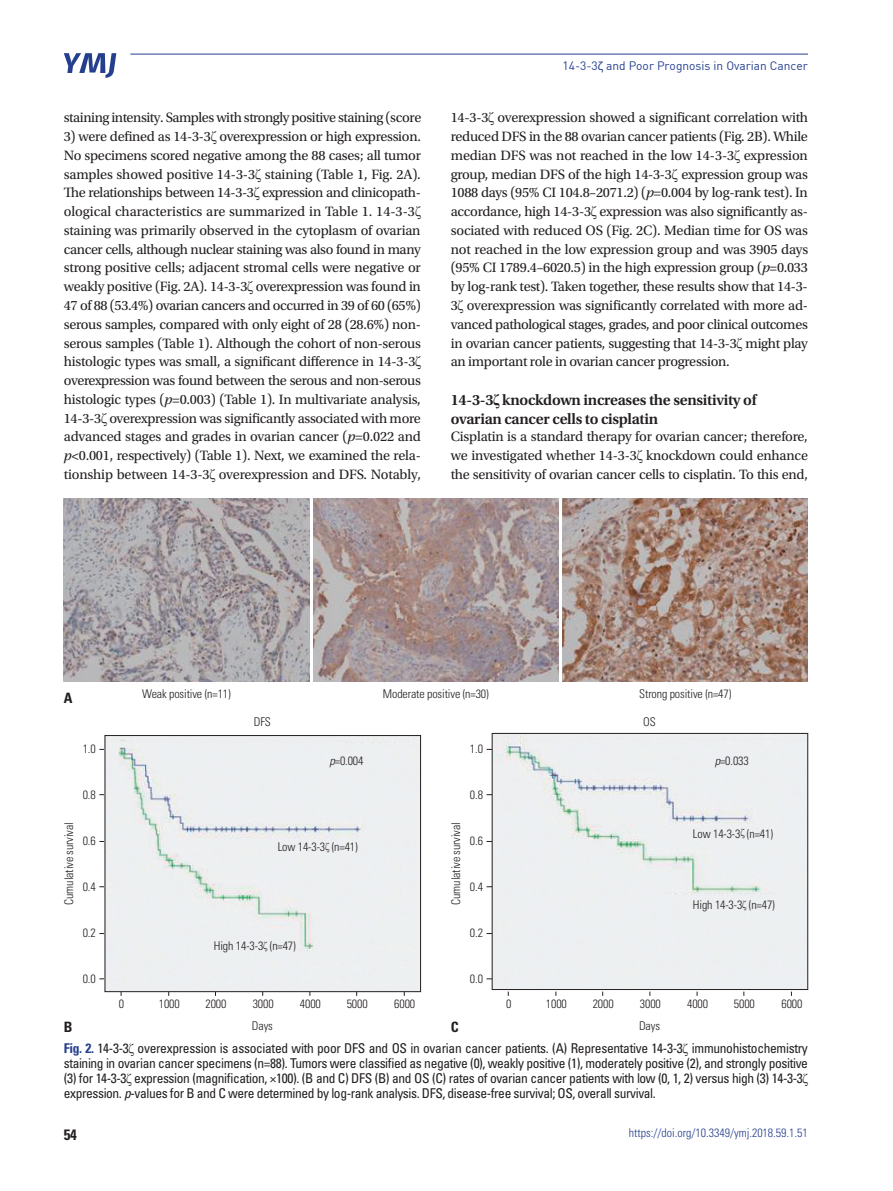
<style>
.page{position:relative;width:893px;height:1191px;background:#fff}
.page>*{position:absolute;margin:0;border:0;box-sizing:border-box;transform-origin:0 0}
._1_제목{font:600 15.75px "Utopia Std";letter-spacing:-.02em;color:#231f20}
.t1{font:700 condensed 15px "Univers LT Std";color:#231f20}
.본문{font:14.25px/18.8px "Utopia Std";letter-spacing:-.02em;color:#231f20;text-align:justify}
.본문1{font:14.25px/18.8px "Utopia Std";letter-spacing:-.02em;color:#231f20;text-align:justify}
.t2{font:700 condensed 14.25px "Univers LT Std";color:#231f20}
.사진설명{font:condensed 13.5px/15px "Univers LT Std";letter-spacing:-.03em;color:#231f20;text-align:justify}
.그래프_글{font:300 condensed 12px "Univers LT Std";letter-spacing:-.01em;color:#231f20}
.t3{font:300 condensed 12px "Univers LT Std";color:#253f8e}
.t4{font:12px "Dinreg";color:#253f8e}
.s1{font-family:"Times New Roman"}
.s2{font-style:italic}
.s3{font-family:"Helvetica"}
.s4{font-family:"Times New Roman";font-weight:700}
.s5{font-family:"Times New Roman";font-weight:400;font-stretch:normal;font-size:10.5px}
.s6{font-weight:700;color:#253f8e}
.s7{font-family:"Times New Roman";font-stretch:normal}
</style>
<div class="page">
<svg style="left:64px;top:53px;width:52px;height:25px"></svg>
<hr style="left:130px;top:54px;width:678px;height:1px;background:#253f8e">
<img style="left:64px;top:499px;width:245px;height:183px">
<img style="left:313px;top:499px;width:245px;height:183px">
<img style="left:563px;top:499px;width:245px;height:183px">
<div style="left:107px;top:737px;width:312px;height:252px;background:#edf0f1"></div>
<div style="left:105px;top:735px;width:316px;height:256px;border:1px solid #231f20"></div>
<div style="left:494px;top:735px;width:312px;height:252px;background:#edf0f1"></div>
<div style="left:492px;top:733px;width:316px;height:256px;border:1px solid #231f20"></div>
<p class="본문" style="left:64px;top:109px;width:359px">staining intensity. Samples with strongly positive staining (score</p>
<p class="본문" style="left:64px;top:127px;width:359px">3) were defined as 14-3-3<span class="s1">ζ</span> overexpression or high expression.<br>No specimens scored negative among the 88 cases; all tumor samples showed positive 14-3-3<span class="s1">ζ</span> staining (Table 1, Fig. 2A).<br>The relationships between 14-3-3<span class="s1">ζ</span> expression and clinicopath&shy;ological characteristics are summarized in Table 1. 14-3-3<span class="s1">ζ </span>staining was primarily observed in the cytoplasm of ovarian cancer cells, although nuclear staining was also found in many strong positive cells; adjacent stromal cells were negative or weakly positive (Fig. 2A). 14-3-3<span class="s1">ζ</span> overexpression was found in 47 of 88 (53.4%) ovarian cancers and occurred in 39 of 60 (65%) serous samples, compared with only eight of 28 (28.6%) non&shy;serous samples (Table 1). Although the cohort of non-serous histologic types was small, a significant difference in 14-3-3<span class="s1">ζ </span>overexpression was found between the serous and non-serous histologic types (<span class="s2">p</span>=0.003) (Table 1). In multivariate analysis, 14-3-3<span class="s1">ζ</span> overexpression was significantly associated with more advanced stages and grades in ovarian cancer (<span class="s2">p</span>=0.022 and <span class="s2">p</span>&lt;0.001, respectively) (Table 1). Next, we examined the rela&shy;tionship between 14-3-3<span class="s1">ζ</span> overexpression and DFS. Notably,</p>
<p class="t4" style="left:562px;top:58px;width:247px">14-3-3<span class="s3">ζ</span> and Poor Prognosis in Ovarian Cancer</p>
<p class="본문" style="left:451px;top:109px;width:359px">14-3-3<span class="s1">ζ</span> overexpression showed a significant correlation with reduced DFS in the 88 ovarian cancer patients (Fig. 2B). While median DFS was not reached in the low 14-3-3<span class="s1">ζ</span> expression group, median DFS of the high 14-3-3<span class="s1">ζ</span> expression group was 1088 days (95% CI 104.8–2071.2) (<span class="s2">p</span>=0.004 by log-rank test). In accordance, high 14-3-3<span class="s1">ζ</span> expression was also significantly as&shy;sociated with reduced OS (Fig. 2C). Median time for OS was not reached in the low expression group and was 3905 days (95% CI 1789.4–6020.5) in the high expression group (<span class="s2">p</span>=0.033 by log-rank test). Taken together, these results show that 14-3- 3<span class="s1">ζ</span> overexpression was significantly correlated with more ad&shy;vanced pathological stages, grades, and poor clinical outcomes in ovarian cancer patients, suggesting that 14-3-3<span class="s1">ζ</span> might play an important role in ovarian cancer progression.</p>
<p class="_1_제목" style="left:451px;top:391px;width:307px">14-3-3<span class="s4">ζ</span> knockdown increases the sensitivity of</p>
<p class="_1_제목" style="left:451px;top:410px;width:209px">ovarian cancer cells to cisplatin</p>
<p class="본문1" style="left:451px;top:427px;width:359px">Cisplatin is a standard therapy for ovarian cancer; therefore, we investigated whether 14-3-3<span class="s1">ζ</span> knockdown could enhance the sensitivity of ovarian cancer cells to cisplatin. To this end,</p>
<p class="t2" style="left:64px;top:689px;width:10px">A</p>
<p class="그래프_글" style="left:142px;top:687px;width:90px">Weak positive (n=11)</p>
<p class="그래프_글" style="left:383px;top:687px;width:107px">Moderate positive (n=30)</p>
<p class="그래프_글" style="left:639px;top:687px;width:94px">Strong positive (n=47)</p>
<p class="그래프_글" style="left:254px;top:715px;width:19px">DFS</p>
<p class="그래프_글" style="left:643px;top:715px;width:14px">OS</p>
<p class="그래프_글" style="left:83px;top:742px;width:15px">1.0</p>
<p class="그래프_글" style="left:83px;top:788px;width:15px">0.8</p>
<p class="그래프_글" style="left:83px;top:834px;width:15px">0.6</p>
<p class="그래프_글" style="left:83px;top:880px;width:15px">0.4</p>
<p class="그래프_글" style="left:83px;top:926px;width:15px">0.2</p>
<p class="그래프_글" style="left:83px;top:972px;width:15px">0.0</p>
<p class="그래프_글" style="left:470px;top:742px;width:15px">1.0</p>
<p class="그래프_글" style="left:470px;top:788px;width:15px">0.8</p>
<p class="그래프_글" style="left:470px;top:834px;width:15px">0.6</p>
<p class="그래프_글" style="left:470px;top:880px;width:15px">0.4</p>
<p class="그래프_글" style="left:470px;top:926px;width:15px">0.2</p>
<p class="그래프_글" style="left:470px;top:972px;width:15px">0.0</p>
<p class="그래프_글" style="left:330px;top:753px;width:35px"><span class="s2">p</span>=0.004</p>
<p class="그래프_글" style="left:715px;top:753px;width:35px"><span class="s2">p</span>=0.033</p>
<p class="그래프_글" style="left:62px;top:904px;width:84px;rotate:-90deg">Cumulative survival</p>
<p class="그래프_글" style="left:449px;top:904px;width:84px;rotate:-90deg">Cumulative survival</p>
<p class="그래프_글" style="left:693px;top:826px;width:82px">Low 14-3-3<span class="s5">ζ</span> (n=41)</p>
<p class="그래프_글" style="left:306px;top:837px;width:82px">Low 14-3-3<span class="s5">ζ</span> (n=41)</p>
<p class="그래프_글" style="left:278px;top:840px;width:82px">Low 14-3-3<span class="s5">ζ</span> (n=41)</p>
<p class="그래프_글" style="left:693px;top:897px;width:83px">High 14-3-3<span class="s5">ζ</span> (n=47)</p>
<p class="그래프_글" style="left:214px;top:938px;width:83px">High 14-3-3<span class="s5">ζ</span> (n=47)</p>
<p class="그래프_글" style="left:119px;top:997px;width:7px">0</p>
<p class="그래프_글" style="left:159px;top:997px;width:22px">1000</p>
<p class="그래프_글" style="left:206px;top:997px;width:22px">2000</p>
<p class="그래프_글" style="left:253px;top:997px;width:22px">3000</p>
<p class="그래프_글" style="left:300px;top:997px;width:22px">4000</p>
<p class="그래프_글" style="left:347px;top:997px;width:22px">5000</p>
<p class="그래프_글" style="left:394px;top:997px;width:22px">6000</p>
<p class="그래프_글" style="left:506px;top:997px;width:7px">0</p>
<p class="그래프_글" style="left:546px;top:997px;width:22px">1000</p>
<p class="그래프_글" style="left:593px;top:997px;width:22px">2000</p>
<p class="그래프_글" style="left:640px;top:997px;width:22px">3000</p>
<p class="그래프_글" style="left:687px;top:997px;width:22px">4000</p>
<p class="그래프_글" style="left:734px;top:997px;width:22px">5000</p>
<p class="그래프_글" style="left:781px;top:997px;width:22px">6000</p>
<p class="그래프_글" style="left:252px;top:1018px;width:22px">Days</p>
<p class="그래프_글" style="left:639px;top:1018px;width:22px">Days</p>
<p class="t2" style="left:64px;top:1018px;width:10px">B</p>
<p class="t2" style="left:451px;top:1018px;width:9px">C</p>
<p class="사진설명" style="left:64px;top:1040px;width:746px"><span class="s6">Fig. 2.</span> 14-3-3<span class="s7">ζ</span> overexpression is associated with poor DFS and OS in ovarian cancer patients. (A) Representative 14-3-3<span class="s7">ζ</span> immunohistochemistry staining in ovarian cancer specimens (n=88). Tumors were classified as negative (0), weakly positive (1), moderately positive (2), and strongly positive (3) for 14-3-3<span class="s7">ζ</span> expression (magnification, ×100). (B and C) DFS (B) and OS (C) rates of ovarian cancer patients with low (0, 1, 2) versus high (3) 14-3-3<span class="s7">ζ </span>expression. <span class="s2">p</span>-values for B and C were determined by log-rank analysis. DFS, disease-free survival; OS, overall survival.</p>
<p class="t1" style="left:64px;top:1125px;width:15px">54</p>
<p class="t3" style="left:629px;top:1125px;width:181px">https://doi.org/10.3349/ymj.2018.59.1.51</p>
</div>
